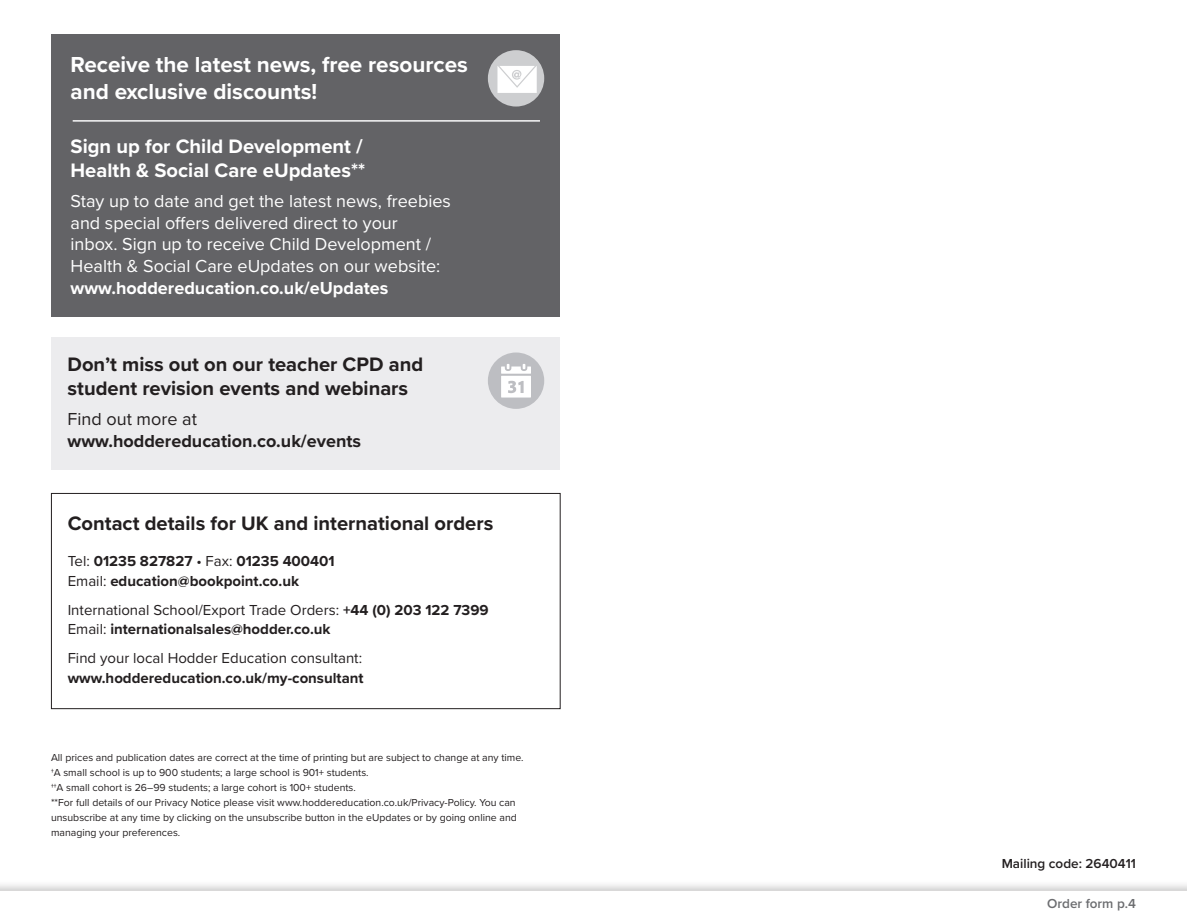
<style>
.page{position:relative;width:1187px;height:919px;background:#fff}
.page>*{position:absolute;margin:0;border:0;box-sizing:border-box;transform-origin:0 0}
.t1{font:700 22.5px/27px "Proxima Nova";color:#fff}
.t2{font:700 20.1px/24.2px "Proxima Nova";color:#231f20}
.t3{font:700 20.1px/24.2px "Proxima Nova";color:#fff}
.t4{font:18px/21.6px "Proxima Nova";color:#fff}
.t5{font:700 18px/21.6px "Proxima Nova";color:#231f20}
.t6{font:700 15px/19.5px "Proxima Nova";color:#231f20}
.t7{font:15px/19.5px "Proxima Nova";color:#231f20}
.t8{font:600 13.5px "Proxima Nova";color:#231f20}
.t9{font:600 13.5px "Proxima Nova";color:#6c6d70}
.t10{font:10.5px/15px "Proxima Nova";color:#231f20}
.s1{font-weight:700}
.s2{font-weight:400}
</style>
<div class="page">
<svg style="left:0;top:884px;width:1186px;height:7px"></svg>
<div style="left:51px;top:34px;width:509px;height:283px;background:#636366"></div>
<hr style="left:73px;top:120px;width:467px;height:2px;background:#fff">
<div style="left:488px;top:50px;width:56px;height:56px;background:#cdced0;border-radius:50%"></div>
<svg style="left:497px;top:66px;width:39px;height:27px"></svg>
<div style="left:51px;top:337px;width:509px;height:133px;background:#ececee"></div>
<div style="left:488px;top:352px;width:56px;height:57px;background:#bdbec2;border-radius:50%"></div>
<svg style="left:501px;top:364px;width:30px;height:33px"></svg>
<div style="left:51px;top:493px;width:509px;height:216px;border:1px solid #231f20"></div>
<p class="t1" style="left:71px;top:51px;width:399px">Receive the latest news, free resources and exclusive discounts!</p>
<p class="t3" style="left:71px;top:134px;width:296px">Sign up for Child Development /<br>Health &amp; Social Care eUpdates**</p>
<p class="t4" style="left:71px;top:190px;width:382px">Stay up to date and get the latest news, freebies and special offers delivered direct to your<br>inbox. Sign up to receive Child Development / Health &amp; Social Care eUpdates on our website: <span class="s1">www.hoddereducation.co.uk/eUpdates</span></p>
<p class="t2" style="left:68px;top:352px;width:357px">Don’t miss out on our teacher CPD and student revision events and webinars</p>
<p class="t5" style="left:68px;top:408px;width:295px"><span class="s2">Find out more at </span>www.hoddereducation.co.uk/events</p>
<p class="t2" style="left:68px;top:510px;width:427px">Contact details for UK and international orders</p>
<p class="t6" style="left:68px;top:551px;width:268px"><span class="s2">Tel:</span> 01235 827827 <span class="s2">• Fax:</span> 01235 400401<br><span class="s2">Email:</span> education@bookpoint.co.uk</p>
<p class="t6" style="left:68px;top:599px;width:422px"><span class="s2">International School/Export Trade Orders:</span> +44 (0) 203 122 7399<br><span class="s2">Email:</span> internationalsales@hodder.co.uk</p>
<p class="t7" style="left:68px;top:648px;width:297px">Find your local Hodder Education consultant: <span class="s1">www.hoddereducation.co.uk/my-consultant</span></p>
<p class="t10" style="left:51px;top:749px;width:474px">All prices and publication dates are correct at the time of printing but are subject to change at any time. †A small school is up to 900 students; a large school is 901+ students.</p>
<p class="t10" style="left:51px;top:779px;width:306px">††A small cohort is 26–99 students; a large cohort is 100+ students.</p>
<p class="t10" style="left:51px;top:794px;width:467px;text-align:justify">**For full details of our Privacy Notice please visit www.hoddereducation.co.uk/Privacy-Policy. You can unsubscribe at any time by clicking on the unsubscribe button in the eUpdates or by going online and managing your preferences.</p>
<p class="t8" style="left:1001px;top:853px;width:136px">Mailing code: 2640411</p>
<p class="t9" style="left:1047px;top:893px;width:90px">Order form p.4</p>
</div>
